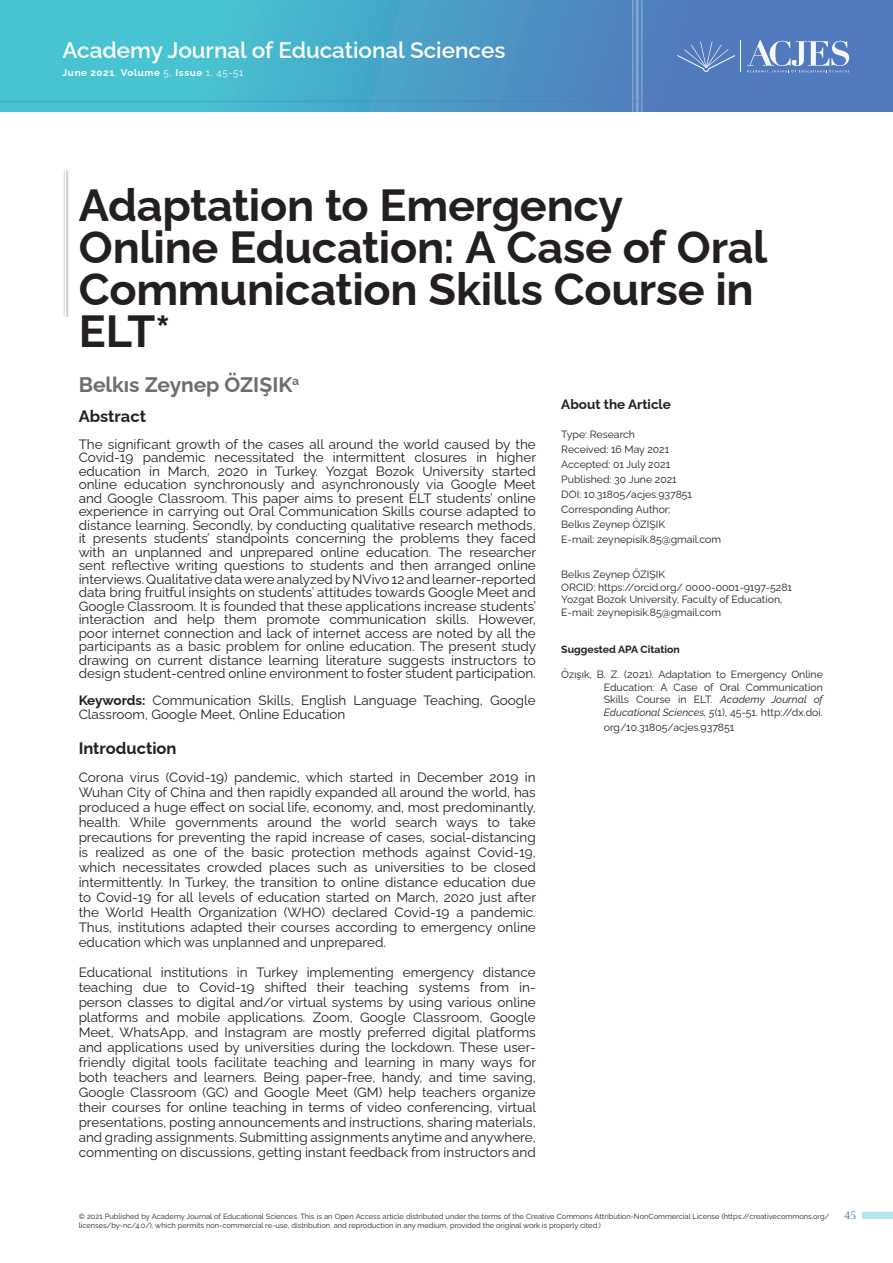
<style>
.page{position:relative;width:893px;height:1263px;background:#fff}
.page>*{position:absolute;margin:0;border:0;box-sizing:border-box;transform-origin:0 0}
.t1{font:700 45px/42px "Raleway";letter-spacing:-.005em;color:#231f20}
.t2{font:600 22.5px "Raleway";color:#fff}
.t3{font:700 21px "Raleway";color:#6c6d70}
.t4{font:700 16.5px "Raleway";color:#231f20}
.t5{font:13.5px/15px "Raleway";color:#231f20;text-align:justify}
.t6{font:700 13.5px "Raleway";color:#231f20}
.t7{font:10.5px/12.6px "Raleway";color:#231f20;text-align:justify}
.t8{font:700 10.5px "Raleway";color:#231f20}
.t9{font:10.5px "Trirong";color:#5179bd}
.t10{font:700 9.75px "Raleway";letter-spacing:.07em;color:#fff}
.t11{font:7.5px/9px "Raleway";color:#231f20}
.s1{font-weight:400}
.s2{font-weight:700}
.s3{font-style:italic}
</style>
<div class="page">
<div style="left:862px;top:1212px;width:31px;height:7px;background:#b6e7ec"></div>
<div style="left:0;top:0;width:893px;height:112px;background:linear-gradient(to right,#45cfd4,#536bb9)"></div>
<svg style="left:677px;top:41px;width:58px;height:31px;background:#6185c3"></svg>
<hr style="left:741px;top:40px;width:1px;height:32px;background:#fff">
<svg style="left:747px;top:40px;width:102px;height:33px"></svg>
<hr style="left:641px;top:0;width:1px;height:112px;background:#fff">
<hr style="left:636px;top:0;width:3px;height:112px;background:#fff">
<hr style="left:632px;top:0;width:1px;height:112px;background:#fff">
<hr style="left:0;top:101px;width:893px;height:1px;background:#5179bd">
<hr style="left:66px;top:170px;width:2px;height:147px;background:#231f20">
<hr style="left:64px;top:170px;width:1px;height:147px;background:#231f20">
<h2 class="t2" style="left:62px;top:32px;width:444px">Academy Journal of Educational Sciences</h2>
<p class="t10" style="left:62px;top:64px;width:182px">June 2021<span class="s1">,</span> Volume <span class="s1">5,</span> Issue <span class="s1">1, 45-51</span></p>
<p class="t1" style="left:79px;top:179px;width:690px">Adaptation to Emergency<br>Online Education: A Case of Oral<br>Communication Skills Course in<br>ELT*</p>
<p class="t3" style="left:79px;top:367px;width:222px">Belkıs Zeynep ÖZIŞIK<sup>a</sup></p>
<p class="t4" style="left:79px;top:403px;width:69px">Abstract</p>
<p class="t5" style="left:79px;top:436px;width:459px;line-height:13.5px">The significant growth of the cases all around the world caused by the Covid-19 pandemic necessitated the intermittent closures in higher education in March, 2020 in Turkey. Yozgat Bozok University started online education synchronously and asynchronously via Google Meet and Google Classroom. This paper aims to present ELT students’ online experience in carrying out Oral Communication Skills course adapted to distance learning. Secondly, by conducting qualitative research methods, it presents students’ standpoints concerning the problems they faced with an unplanned and unprepared online education. The researcher sent reflective writing questions to students and then arranged online interviews. Qualitative data were analyzed by NVivo 12 and learner-reported data bring fruitful insights on students’ attitudes towards Google Meet and Google Classroom. It is founded that these applications increase students’ interaction and help them promote communication skills. However, poor internet connection and lack of internet access are noted by all the participants as a basic problem for online education. The present study drawing on current distance learning literature suggests instructors to design student-centred online environment to foster student participation.</p>
<p class="t5" style="left:79px;top:692px;width:459px;line-height:13.5px"><span class="s2">Keywords:</span> Communication Skills, English Language Teaching, Google<br>Classroom, Google Meet, Online Education</p>
<p class="t6" style="left:561px;top:393px;width:111px">About the Article</p>
<p class="t7" style="left:561px;top:427px;width:75px">Type: Research</p>
<p class="t7" style="left:561px;top:442px;width:109px">Received: 16 May 2021</p>
<p class="t7" style="left:561px;top:457px;width:110px">Accepted: 01 July 2021</p>
<p class="t7" style="left:561px;top:472px;width:117px">Published: 30 June 2021</p>
<p class="t7" style="left:561px;top:487px;width:132px">DOI: 10.31805/acjes.937851</p>
<p class="t7" style="left:561px;top:502px;width:111px">Corresponding Author:</p>
<p class="t7" style="left:561px;top:517px;width:105px">Belkıs Zeynep ÖZIŞIK</p>
<p class="t7" style="left:561px;top:532px;width:161px">E-mail: zeynepisik.85@gmail.com</p>
<p class="t7" style="left:561px;top:567px;width:105px">Belkıs Zeynep ÖZIŞIK</p>
<p class="t7" style="left:561px;top:580px;width:232px">ORCID: https://orcid.org/ 0000-0001-9197-5281</p>
<p class="t7" style="left:561px;top:592px;width:223px">Yozgat Bozok University, Faculty of Education,</p>
<p class="t7" style="left:561px;top:605px;width:161px">E-mail: zeynepisik.85@gmail.com</p>
<p class="t8" style="left:561px;top:641px;width:120px">Suggested APA Citation</p>
<p class="t7" style="left:604px;top:667px;width:221px;text-indent:-43px">Özışık, B. Z. (2021). Adaptation to Emergency Online Education: A Case of Oral Communication Skills Course in ELT. <span class="s3">Academy Journal of Educational Sciences, 5</span>(1), 45-51. http://dx.doi.</p>
<p class="t7" style="left:604px;top:720px;width:132px">org/10.31805/acjes.937851</p>
<p class="t4" style="left:79px;top:735px;width:99px">Introduction</p>
<p class="t5" style="left:79px;top:768px;width:459px">Corona virus (Covid-19) pandemic, which started in December 2019 in Wuhan City of China and then rapidly expanded all around the world, has produced a huge effect on social life, economy, and, most predominantly, health. While governments around the world search ways to take precautions for preventing the rapid increase of cases, social-distancing is realized as one of the basic protection methods against Covid-19, which necessitates crowded places such as universities to be closed intermittently. In Turkey, the transition to online distance education due to Covid-19 for all levels of education started on March, 2020 just after the World Health Organization (WHO) declared Covid-19 a pandemic.<br>Thus, institutions adapted their courses according to emergency online education which was unplanned and unprepared.</p>
<p class="t5" style="left:79px;top:963px;width:459px">Educational institutions in Turkey implementing emergency distance teaching due to Covid-19 shifted their teaching systems from in&shy;person classes to digital and/or virtual systems by using various online platforms and mobile applications. Zoom, Google Classroom, Google Meet, WhatsApp, and Instagram are mostly preferred digital platforms and applications used by universities during the lockdown. These user&shy;friendly digital tools facilitate teaching and learning in many ways for both teachers and learners. Being paper-free, handy, and time saving, Google Classroom (GC) and Google Meet (GM) help teachers organize their courses for online teaching in terms of video conferencing, virtual presentations, posting announcements and instructions, sharing materials, and grading assignments. Submitting assignments anytime and anywhere, commenting on discussions, getting instant feedback from instructors and</p>
<p class="t11" style="left:79px;top:1211px;width:752px">© 2021 Published by Academy Journal of Educational Sciences. This is an Open Access article distributed under the terms of the Creative Commons Attribution-NonCommercial License (https://creativecommons.org/ licenses/by-nc/4.0/), which permits non-commercial re-use, distribution, and reproduction in any medium, provided the original work is properly cited.)</p>
<p class="t9" style="left:844px;top:1207px;width:14px">45</p>
</div>
